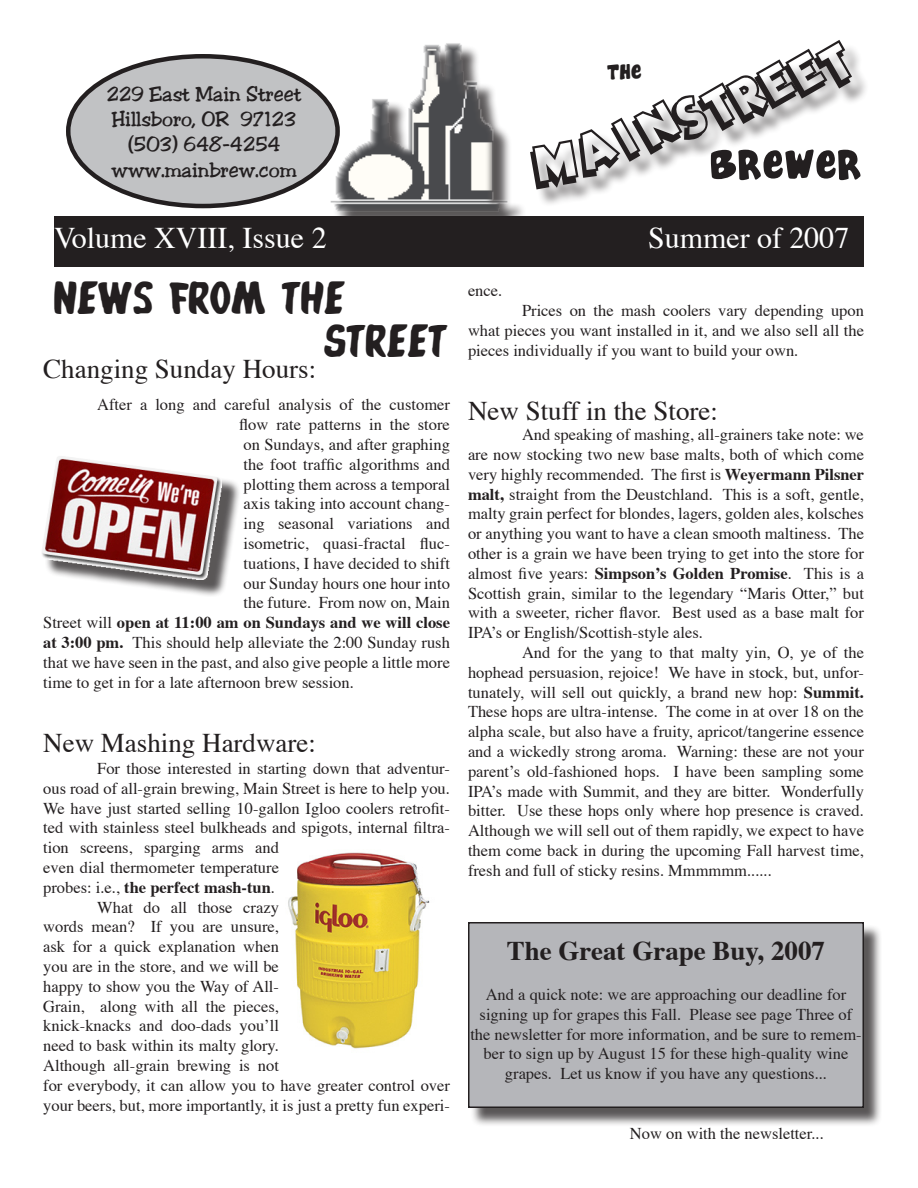
<style>
.page{position:relative;width:918px;height:1188px;background:#fff}
.page>*{position:absolute;margin:0;border:0;box-sizing:border-box;transform-origin:0 0}
.t1{font:72px "Dim Wit Gauche";color:#231f20}
.t2{font:54px "Cheeseburger";color:#231f20}
.t3{font:36px/43.2px "Whatafont";color:#231f20}
.t4{font:30px "Times";color:#fff}
.t5{font:27px "Times";color:#231f20}
.t6{font:700 27px "Times";color:#231f20}
.t7{font:27px "Cheeseburger";color:#231f20}
.t8{font:21px "Jester";color:#231f20}
.t9{font:16.5px/19.8px "Times";color:#231f20;text-align:justify}
.t10{font:700 16.5px "Times";color:#231f20}
.s1{font-weight:400}
.s2{font-weight:700}
</style>
<div class="page">
<div style="left:470px;top:924px;width:419px;height:210px;background:#231f20;opacity:.75"></div>
<div style="left:468px;top:922px;width:396px;height:186px;background:#b5b6ba;border:2px solid #231f20"></div>
<div style="left:54px;top:216px;width:810px;height:50px;background:#231f20"></div>
<div style="left:332px;top:45px;width:221px;height:221px;background:#231f20;opacity:.75"></div>
<img style="left:327px;top:43px;width:184px;height:173px">
<div style="left:68px;top:56px;width:270px;height:150px;background:#c1c2c4;border-radius:50%"></div>
<div style="left:66px;top:54px;width:274px;height:154px;border:4px solid #231f20;border-radius:50%"></div>
<div style="left:532px;top:42px;width:386px;height:322px;background:#231f20;opacity:.5"></div>
<img style="left:288px;top:852px;width:142px;height:197px">
<img style="left:42px;top:456px;width:187px;height:133px">
<p class="t8" style="left:107px;top:82px;width:196px">229 East Main Street</p>
<p class="t8" style="left:112px;top:107px;width:186px">Hillsboro, OR 97123</p>
<p class="t8" style="left:128px;top:132px;width:154px">(503) 648-4254</p>
<p class="t8" style="left:112px;top:157px;width:187px">www.mainbrew.com</p>
<p class="t1" style="left:522px;top:138px;width:336px;rotate:-20deg">Mainstreet</p>
<p class="t7" style="left:606px;top:58px;width:37px">The</p>
<p class="t2" style="left:708px;top:138px;width:154px">Brewer</p>
<p class="t4" style="left:54px;top:210px;width:274px">Volume XVIII, Issue 2</p>
<p class="t4" style="left:648px;top:210px;width:203px">Summer of 2007</p>
<p class="t3" style="left:324px;top:277px;width:125px;text-indent:-270px">NEWS FROM THE<br>STREET</p>
<p class="t5" style="left:43px;top:344px;width:274px">Changing Sunday Hours:</p>
<p class="t9" style="left:97px;top:394px;width:354px">After a long and careful analysis of the customer</p>
<p class="t9" style="left:239px;top:413px;width:212px">flow rate patterns in the store</p>
<p class="t9" style="left:244px;top:433px;width:208px">on Sundays, and after graphing</p>
<p class="t9" style="left:244px;top:453px;width:208px">the foot traffic algorithms and</p>
<p class="t9" style="left:244px;top:473px;width:208px">plotting them across a temporal</p>
<p class="t9" style="left:244px;top:493px;width:208px">axis taking into account chang-</p>
<p class="t9" style="left:244px;top:512px;width:208px">ing seasonal variations and</p>
<p class="t9" style="left:244px;top:532px;width:208px">isometric, quasi-fractal fluc-</p>
<p class="t9" style="left:244px;top:552px;width:208px">tuations, I have decided to shift</p>
<p class="t9" style="left:244px;top:572px;width:208px">our Sunday hours one hour into</p>
<p class="t9" style="left:244px;top:592px;width:208px">the future. From now on, Main</p>
<p class="t10" style="left:43px;top:607px;width:408px"><span class="s1">Street will</span> open at 11:00 am on Sundays and we will close</p>
<p class="t9" style="left:43px;top:631px;width:408px"><span class="s2">at 3:00 pm.</span> This should help alleviate the 2:00 Sunday rush</p>
<p class="t9" style="left:43px;top:651px;width:408px">that we have seen in the past, and also give people a little more</p>
<p class="t9" style="left:43px;top:671px;width:312px">time to get in for a late afternoon brew session.</p>
<p class="t5" style="left:43px;top:718px;width:274px">New Mashing Hardware:</p>
<p class="t9" style="left:43px;top:757px;width:408px;text-align:left;text-indent:54px">For those interested in starting down that adventur&shy;ous road of all-grain brewing, Main Street is here to help you.<br>We have just started selling 10-gallon Igloo coolers retrofit&shy;ted with stainless steel bulkheads and spigots, internal filtra&shy;tion screens, sparging arms and<br>even dial thermometer temperature<br>probes: i.e., <span class="s2">the perfect mash-tun</span>.</p>
<p class="t9" style="left:43px;top:896px;width:408px;text-align:left;text-indent:54px">What do all those crazy<br>words mean? If you are unsure,<br>ask for a quick explanation when<br>you are in the store, and we will be<br>happy to show you the Way of All-<br>Grain, along with all the pieces,<br>knick-knacks and doo-dads you’ll<br>need to bask within its malty glory.<br>Although all-grain brewing is not<br>for everybody, it can allow you to have greater control over your beers, but, more importantly, it is just a pretty fun experi-</p>
<p class="t9" style="left:468px;top:279px;width:36px">ence.</p>
<p class="t9" style="left:468px;top:299px;width:398px;text-indent:54px">Prices on the mash coolers vary depending upon what pieces you want installed in it, and we also sell all the pieces individually if you want to build your own.</p>
<p class="t5" style="left:468px;top:386px;width:252px">New Stuff in the Store:</p>
<p class="t9" style="left:468px;top:423px;width:398px;text-indent:54px">And speaking of mashing, all-grainers take note: we are now stocking two new base malts, both of which come very highly recommended. The first is <span class="s2">Weyermann Pilsner malt,</span> straight from the Deustchland. This is a soft, gentle, malty grain perfect for blondes, lagers, golden ales, kolsches or anything you want to have a clean smooth maltiness. The other is a grain we have been trying to get into the store for almost five years: <span class="s2">Simpson’s Golden Promise</span>. This is a Scottish grain, similar to the legendary “Maris Otter,” but with a sweeter, richer flavor. Best used as a base malt for IPA’s or English/Scottish-style ales.</p>
<p class="t9" style="left:468px;top:641px;width:398px;text-indent:54px">And for the yang to that malty yin, O, ye of the hophead persuasion, rejoice! We have in stock, but, unfor&shy;tunately, will sell out quickly, a brand new hop: <span class="s2">Summit.<br></span>These hops are ultra-intense. The come in at over 18 on the alpha scale, but also have a fruity, apricot/tangerine essence and a wickedly strong aroma. Warning: these are not your parent’s old-fashioned hops. I have been sampling some IPA’s made with Summit, and they are bitter. Wonderfully bitter. Use these hops only where hop presence is craved.<br>Although we will sell out of them rapidly, we expect to have them come back in during the upcoming Fall harvest time, fresh and full of sticky resins. Mmmmmm......</p>
<p class="t6" style="left:507px;top:925px;width:320px">The Great Grape Buy, 2007</p>
<p class="t9" style="left:470px;top:983px;width:393px;text-align:center">And a quick note: we are approaching our deadline for signing up for grapes this Fall. Please see page Three of the newsletter for more information, and be sure to remem&shy;ber to sign up by August 15 for these high-quality wine grapes. Let us know if you have any questions...</p>
<p class="t9" style="left:630px;top:1122px;width:195px">Now on with the newsletter...</p>
</div>
